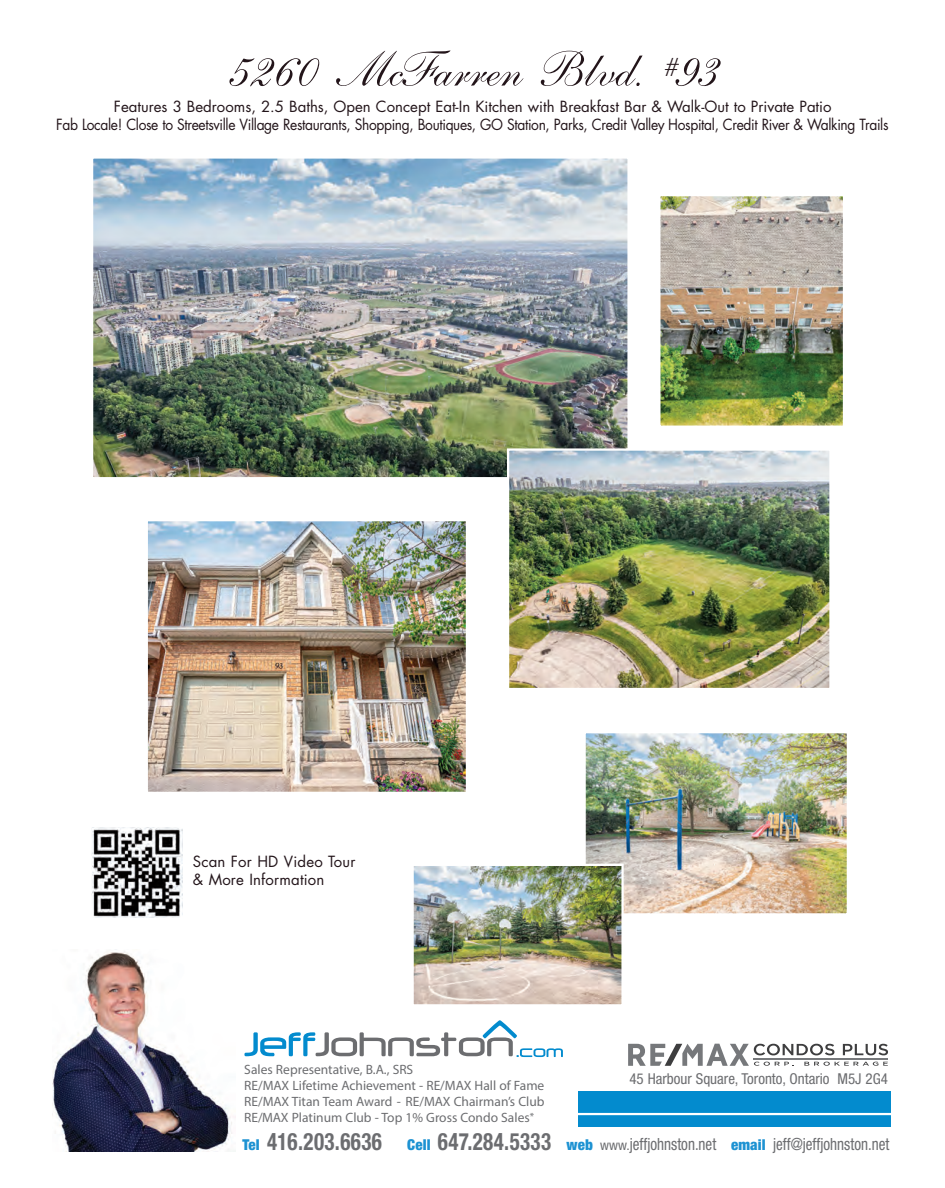
<style>
.page{position:relative;width:945px;height:1188px;background:#fff}
.page>*{position:absolute;margin:0;border:0;box-sizing:border-box;transform-origin:0 0}
.t1{font:50.1px "Shelley LT Std Script";color:#23151a}
.t2{font:condensed 16.8px "Helvetica Neue LT Std";color:#6c6d70;scale:.9 1}
.t3{font:15px/18px "Futura Std";letter-spacing:-.025em;color:#23151a;text-align:center}
.t4{font:condensed 15px "Helvetica Neue LT Std";color:#6c6d70}
.t5{font:15px/18px "Futura Std";letter-spacing:.01em;color:#23151a}
.t6{font:13.5px/16.2px "Myriad Pro";color:#6c6d70}
.s1{font-size:58.2px}
.s2{font-weight:900;font-size:15px;color:#1d92d2}
.s3{font-weight:700;font-size:24px}
.s4{font-size:13.8px}
</style>
<div class="page">
<img style="left:94px;top:159px;width:533px;height:317px">
<div style="left:91px;top:156px;width:539px;height:323px;border:2px solid #fff"></div>
<img style="left:92px;top:827px;width:91px;height:90px">
<svg style="left:244px;top:1020px;width:319px;height:37px"></svg>
<div style="left:579px;top:1091px;width:312px;height:36px;background:#038bce"></div>
<img style="left:53px;top:949px;width:183px;height:202px">
<svg style="left:628px;top:1044px;width:260px;height:22px"></svg>
<hr style="left:571px;top:1113px;width:333px;height:2px;background:#fff">
<img style="left:510px;top:451px;width:319px;height:236px">
<div style="left:507px;top:448px;width:325px;height:242px;border:2px solid #fff"></div>
<img style="left:661px;top:197px;width:181px;height:228px">
<div style="left:658px;top:194px;width:187px;height:234px;border:2px solid #fff"></div>
<img style="left:149px;top:522px;width:316px;height:269px">
<div style="left:146px;top:519px;width:322px;height:275px;border:2px solid #fff"></div>
<img style="left:587px;top:734px;width:259px;height:179px">
<div style="left:584px;top:731px;width:265px;height:185px;border:2px solid #fff"></div>
<img style="left:415px;top:867px;width:206px;height:136px">
<div style="left:412px;top:864px;width:212px;height:142px;border:2px solid #fff"></div>
<h1 class="t1" style="left:227px;top:40px;width:493px"><span class="s1">5260</span> McFarren Blvd. <sup>#</sup><span class="s1">93</span></h1>
<p class="t3" style="left:56px;top:97px;width:834px">Features 3 Bedrooms, 2.5 Baths, Open Concept Eat-In Kitchen with Breakfast Bar &amp; Walk-Out to Private Patio<br>Fab Locale! Close to Streetsville Village Restaurants, Shopping, Boutiques, GO Station, Parks, Credit Valley Hospital, Credit River &amp; Walking Trails</p>
<p class="t5" style="left:193px;top:853px;width:164px">Scan For HD Video Tour &amp; More Information</p>
<p class="t6" style="left:244px;top:1061px;width:302px">Sales Representative, B.A., SRS<br>RE/MAX Lifetime Achievement - RE/MAX Hall of Fame RE/MAX Titan Team Award - RE/MAX Chairman’s Club RE/MAX Platinum Club - Top 1% Gross Condo Sales<sup>*</sup></p>
<p class="t4" style="left:629px;top:1070px;width:260px">45 Harbour Square, Toronto, Ontario M5J 2G4</p>
<p class="t2" style="left:243px;top:1135px;width:720px"><span class="s2">Tel</span> <span class="s3">416.203.6636</span> <span class="s2">Cell</span> <span class="s3">647.284.5333</span> <span class="s2">web</span> <span class="s4">www.</span>jeffjohnston.net <span class="s2">email</span> jeff@jeffjohnston.net</p>
</div>
